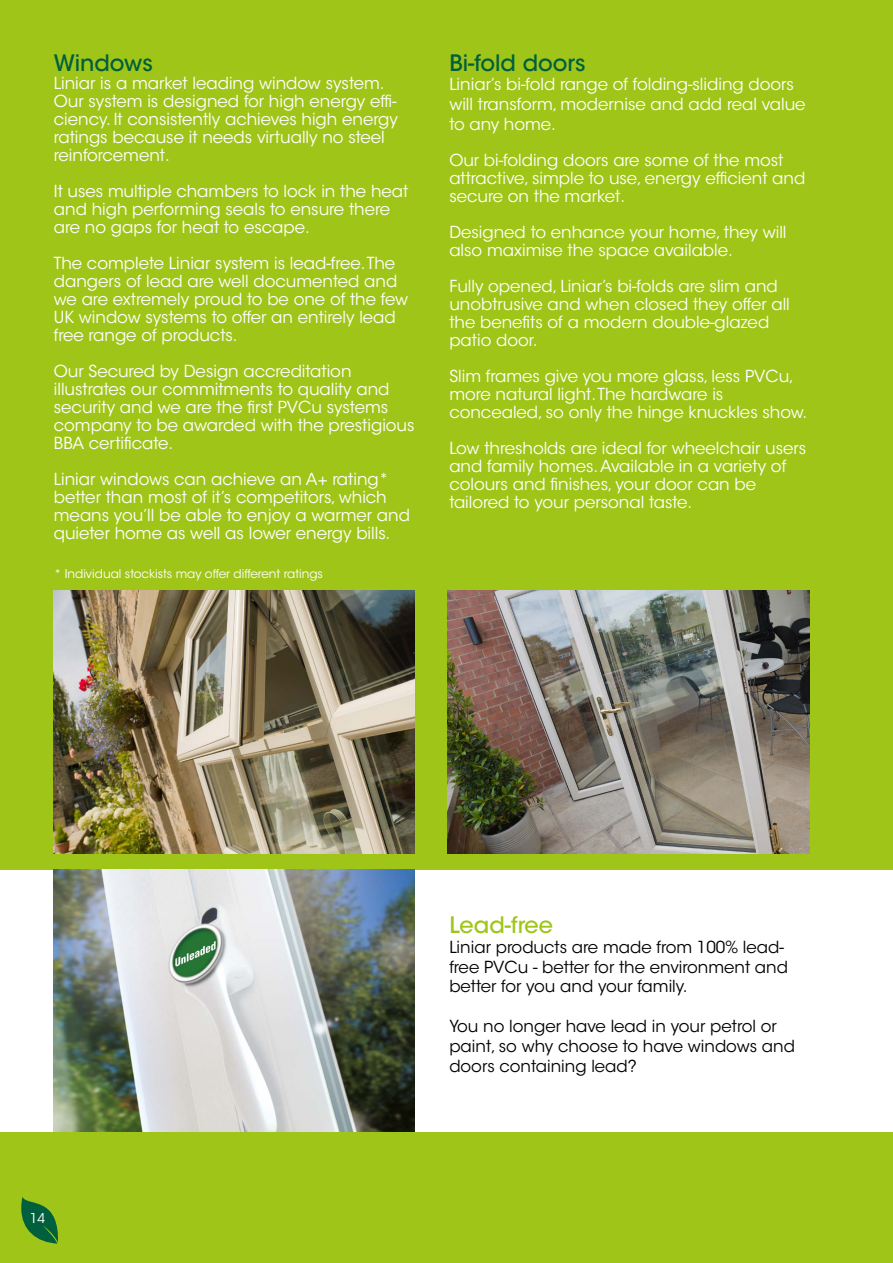
<style>
.page{position:relative;width:893px;height:1263px;background:#a0c519}
.page>*{position:absolute;margin:0;border:0;box-sizing:border-box;transform-origin:0 0}
.t1{font:500 22.5px "ITC Avant Garde Std";color:#005f3c}
.t2{font:500 22.5px "ITC Avant Garde Std";color:#a0c519}
.t3{font:16.5px/18px "ITC Avant Garde Std";color:#fff}
.t4{font:16.5px/19.8px "ITC Avant Garde Std";color:#000}
.t5{font:13.5px "ITC Avant Garde Std";color:#fff}
.t6{font:12px "ITC Avant Garde Std";color:#fff}
</style>
<div class="page">
<svg style="left:21px;top:1197px;width:38px;height:46px;background:#3f872e"></svg>
<div style="left:0;top:870px;width:893px;height:261px;background:#fff"></div>
<img style="left:53px;top:870px;width:361px;height:261px">
<img style="left:53px;top:591px;width:361px;height:263px">
<img style="left:448px;top:591px;width:361px;height:263px">
<h1 class="t1" style="left:54px;top:49px;width:100px">Windows</h1>
<p class="t3" style="left:54px;top:74px;width:346px">Liniar is a market leading window system.<br>Our system is designed for high energy effi&shy;ciency. It consistently achieves high energy ratings because it needs virtually no steel reinforcement.</p>
<p class="t3" style="left:54px;top:182px;width:356px">It uses multiple chambers to lock in the heat and high performing seals to ensure there are no gaps for heat to escape.</p>
<p class="t3" style="left:54px;top:254px;width:356px">The complete Liniar system is lead-free. The dangers of lead are well documented and we are extremely proud to be one of the few UK window systems to offer an entirely lead free range of products.</p>
<p class="t3" style="left:54px;top:362px;width:362px">Our Secured by Design accreditation illustrates our commitments to quality and security and we are the first PVCu systems company to be awarded with the prestigious BBA certificate.</p>
<p class="t3" style="left:54px;top:470px;width:358px">Liniar windows can achieve an A+ rating* better than most of it’s competitors, which means you’ll be able to enjoy a warmer and quieter home as well as lower energy bills.</p>
<p class="t6" style="left:54px;top:566px;width:270px">* Individual stockists may offer different ratings</p>
<h1 class="t1" style="left:449px;top:49px;width:138px">Bi-fold doors</h1>
<p class="t3" style="left:449px;top:75px;width:358px;line-height:19.8px">Liniar’s bi-fold range of folding-sliding doors will transform, modernise and add real value to any home.</p>
<p class="t3" style="left:449px;top:151px;width:358px">Our bi-folding doors are some of the most attractive, simple to use, energy efficient and secure on the market.</p>
<p class="t3" style="left:449px;top:223px;width:339px">Designed to enhance your home, they will also maximise the space available.</p>
<p class="t3" style="left:449px;top:277px;width:342px">Fully opened, Liniar’s bi-folds are slim and unobtrusive and when closed they offer all the benefits of a modern double-glazed patio door.</p>
<p class="t3" style="left:449px;top:367px;width:359px">Slim frames give you more glass, less PVCu, more natural light. The hardware is concealed, so only the hinge knuckles show.</p>
<p class="t3" style="left:449px;top:439px;width:358px">Low thresholds are ideal for wheelchair users and family homes. Available in a variety of colours and finishes, your door can be tailored to your personal taste.</p>
<p class="t5" style="left:30px;top:1210px;width:17px">14</p>
<h1 class="t2" style="left:449px;top:911px;width:105px">Lead-free</h1>
<p class="t4" style="left:449px;top:937px;width:340px">Liniar products are made from 100% lead&shy;free PVCu - better for the environment and better for you and your family.</p>
<p class="t4" style="left:449px;top:1016px;width:347px">You no longer have lead in your petrol or paint, so why choose to have windows and doors containing lead?</p>
</div>
